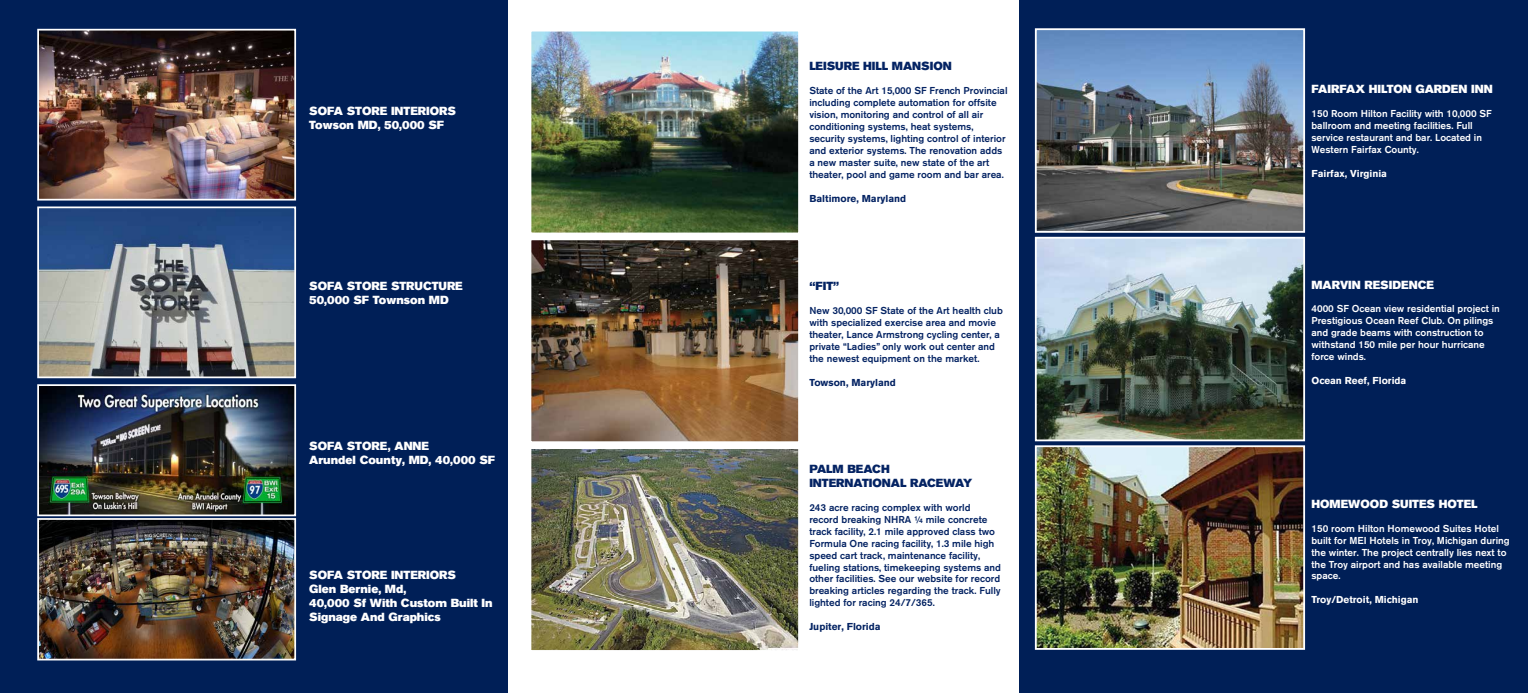
<style>
.page{position:relative;width:1528px;height:693px;background:#fff}
.page>*{position:absolute;margin:0;border:0;box-sizing:border-box;transform-origin:0 0}
.t1{font:11.64px/14px "Nissan AG Super";color:#fff}
.t2{font:11.64px/14px "Nissan AG Super";color:#042363}
.t3{font:500 9.97px/12px "Nissan AG";color:#042363}
.t4{font:500 9.97px/12px "Nissan AG";color:#fff}
.t5{font:700 9.97px "Nissan AG";color:#fff}
.t6{font:700 9.97px "Nissan AG";color:#042363}
</style>
<div class="page">
<div style="left:1020px;top:0;width:508px;height:693px;background:#001f57"></div>
<div style="left:0;top:0;width:508px;height:693px;background:#001f57"></div>
<img style="left:1038px;top:31px;width:264px;height:199px">
<div style="left:1035px;top:28px;width:270px;height:205px;border:2px solid #fff"></div>
<img style="left:1038px;top:240px;width:264px;height:198px">
<div style="left:1035px;top:237px;width:270px;height:204px;border:2px solid #fff"></div>
<img style="left:1038px;top:448px;width:264px;height:199px">
<div style="left:1035px;top:445px;width:270px;height:205px;border:2px solid #fff"></div>
<img style="left:532px;top:33px;width:265px;height:198px">
<div style="left:529px;top:30px;width:271px;height:204px;border:2px solid #fff"></div>
<img style="left:532px;top:241px;width:265px;height:199px">
<div style="left:529px;top:238px;width:271px;height:205px;border:2px solid #fff"></div>
<img style="left:532px;top:450px;width:265px;height:199px">
<div style="left:529px;top:447px;width:271px;height:205px;border:2px solid #fff"></div>
<img style="left:40px;top:32px;width:253px;height:166px">
<div style="left:37px;top:29px;width:259px;height:172px;border:2px solid #fff"></div>
<img style="left:40px;top:209px;width:253px;height:166px">
<div style="left:37px;top:206px;width:259px;height:172px;border:2px solid #fff"></div>
<img style="left:40px;top:387px;width:253px;height:126px">
<div style="left:37px;top:384px;width:259px;height:132px;border:2px solid #fff"></div>
<img style="left:40px;top:521px;width:253px;height:136px">
<div style="left:37px;top:518px;width:259px;height:142px;border:2px solid #fff"></div>
<p class="t1" style="left:309px;top:104px;width:148px">SOFA STORE INTERIORS<br>Towson MD, 50,000 SF</p>
<p class="t1" style="left:309px;top:279px;width:155px">SOFA STORE STRUCTURE<br>50,000 SF Townson MD</p>
<p class="t1" style="left:309px;top:439px;width:187px">SOFA STORE, ANNE<br>Arundel County, MD, 40,000 SF</p>
<p class="t1" style="left:309px;top:568px;width:185px">SOFA STORE INTERIORS<br>Glen Bernie, Md,<br>40,000 Sf With Custom Built In<br>Signage And Graphics</p>
<p class="t2" style="left:809px;top:59px;width:144px">LEISURE HILL MANSION</p>
<p class="t3" style="left:809px;top:84px;width:200px">State of the Art 15,000 SF French Provincial including complete automation for offsite vision, monitoring and control of all air conditioning systems, heat systems, security systems, lighting control of interior and exterior systems. The renovation adds a new master suite, new state of the art theater, pool and game room and bar area.</p>
<p class="t6" style="left:809px;top:192px;width:98px">Baltimore, Maryland</p>
<p class="t2" style="left:809px;top:279px;width:31px">“FIT”</p>
<p class="t3" style="left:809px;top:305px;width:195px">New 30,000 SF State of the Art health club with specialized exercise area and movie theater, Lance Armstrong cycling center, a private “Ladies” only work out center and the newest equipment on the market.</p>
<p class="t6" style="left:809px;top:377px;width:88px">Towson, Maryland</p>
<p class="t2" style="left:809px;top:462px;width:165px">PALM BEACH<br>INTERNATIONAL RACEWAY</p>
<p class="t3" style="left:809px;top:501px;width:193px">243 acre racing complex with world record breaking NHRA ¼ mile concrete track facility, 2.1 mile approved class two Formula One racing facility, 1.3 mile high speed cart track, maintenance facility, fueling stations, timekeeping systems and other facilities. See our website for record breaking articles regarding the track. Fully lighted for racing 24/7/365.</p>
<p class="t6" style="left:809px;top:621px;width:73px">Jupiter, Florida</p>
<p class="t1" style="left:1311px;top:82px;width:183px">FAIRFAX HILTON GARDEN INN</p>
<p class="t4" style="left:1311px;top:107px;width:182px">150 Room Hilton Facility with 10,000 SF ballroom and meeting facilities. Full service restaurant and bar. Located in Western Fairfax County.</p>
<p class="t5" style="left:1311px;top:167px;width:77px">Fairfax, Virginia</p>
<p class="t1" style="left:1311px;top:278px;width:124px">MARVIN RESIDENCE</p>
<p class="t4" style="left:1311px;top:303px;width:190px">4000 SF Ocean view residential project in Prestigious Ocean Reef Club. On pilings and grade beams with construction to withstand 150 mile per hour hurricane force winds.</p>
<p class="t5" style="left:1311px;top:375px;width:96px">Ocean Reef, Florida</p>
<p class="t1" style="left:1311px;top:497px;width:168px">HOMEWOOD SUITES HOTEL</p>
<p class="t4" style="left:1311px;top:522px;width:200px">150 room Hilton Homewood Suites Hotel built for MEI Hotels in Troy, Michigan during the winter. The project centrally lies next to the Troy airport and has available meeting space.</p>
<p class="t5" style="left:1311px;top:594px;width:109px">Troy/Detroit, Michigan</p>
</div>
